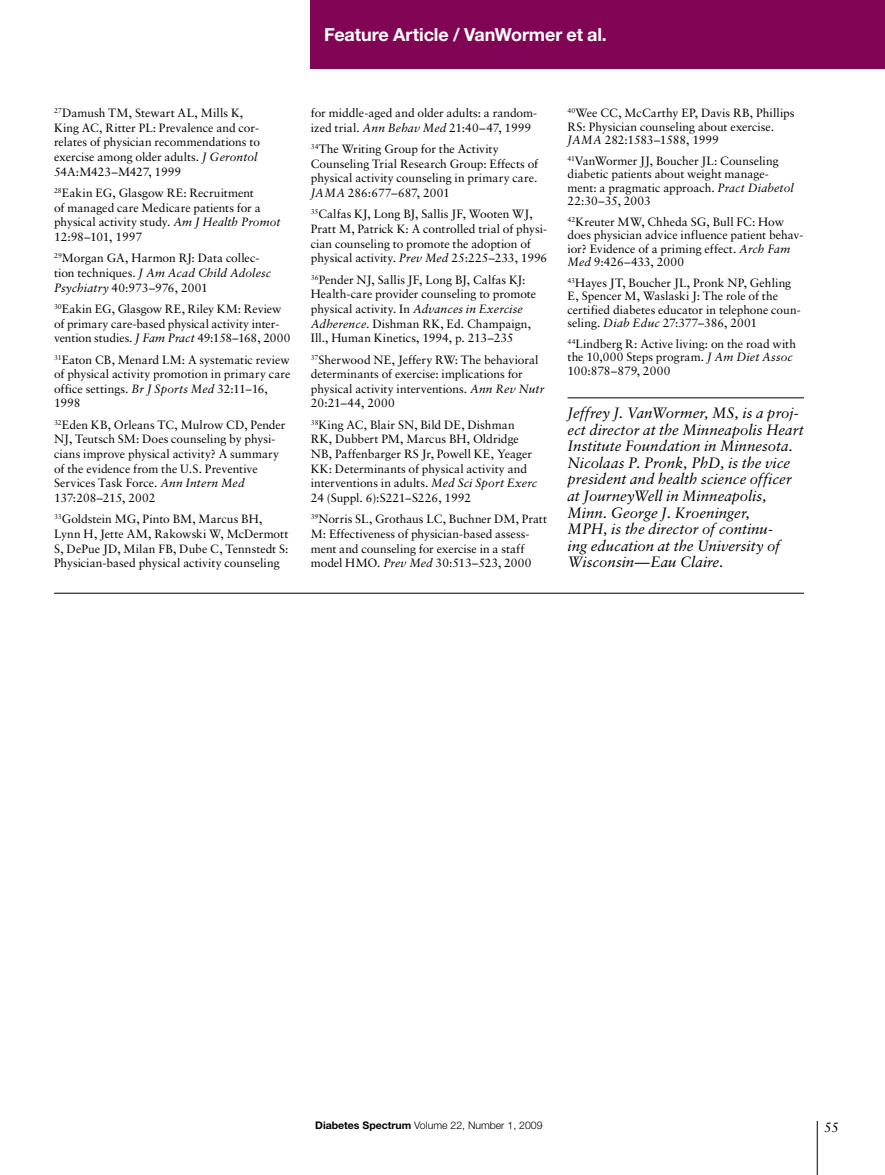
<style>
.page{position:relative;width:885px;height:1175px;background:#fff}
.page>*{position:absolute;margin:0;border:0;box-sizing:border-box;transform-origin:0 0}
.t1{font:700 18px "Helvetica Neue LT Std";letter-spacing:-.005em;color:#fff}
.t2{font:italic 15px/16.5px "Sabon LT Std";color:#000}
.t3{font:13.5px "Sabon LT Std";color:#000}
.t4{font:12px/14.5px "Sabon LT Std";color:#000}
.t5{font:300 10.5px "Helvetica Neue LT Std";color:#000}
.s1{font-style:italic}
.s2{font-weight:700}
</style>
<div class="page">
<hr style="left:816px;top:1120px;width:1px;height:54px;background:#000">
<div style="left:310px;top:0;width:574px;height:68px;background:#810554"></div>
<hr style="left:567px;top:397px;width:236px;height:1px;background:#000">
<hr style="left:54px;top:593px;width:749px;height:1px;background:#000">
<h1 class="t1" style="left:324px;top:23px;width:284px">Feature Article / VanWormer et al.</h1>
<p class="t4" style="left:54px;top:106px;width:207px"><sup>27</sup>Damush TM, Stewart AL, Mills K, King AC, Ritter PL: Prevalence and cor&shy;relates of physician recommendations to exercise among older adults. <span class="s1">J Gerontol </span>54A:M423–M427, 1999</p>
<p class="t4" style="left:54px;top:185px;width:228px"><sup>28</sup>Eakin EG, Glasgow RE: Recruitment<br>of managed care Medicare patients for a physical activity study. <span class="s1">Am J Health Promot </span>12:98–101, 1997</p>
<p class="t4" style="left:54px;top:251px;width:218px"><sup>29</sup>Morgan GA, Harmon RJ: Data collec&shy;tion techniques. <span class="s1">J Am Acad Child Adolesc<br>Psychiatry</span> 40:973–976, 2001</p>
<p class="t4" style="left:54px;top:301px;width:238px"><sup>30</sup>Eakin EG, Glasgow RE, Riley KM: Review of primary care-based physical activity inter&shy;vention studies. <span class="s1">J Fam Pract</span> 49:158–168, 2000</p>
<p class="t4" style="left:54px;top:352px;width:238px"><sup>31</sup>Eaton CB, Menard LM: A systematic review of physical activity promotion in primary care office settings. <span class="s1">Br J Sports Med</span> 32:11–16, 1998</p>
<p class="t4" style="left:54px;top:417px;width:233px"><sup>32</sup>Eden KB, Orleans TC, Mulrow CD, Pender NJ, Teutsch SM: Does counseling by physi&shy;cians improve physical activity? A summary of the evidence from the U.S. Preventive Services Task Force. <span class="s1">Ann Intern Med </span>137:208–215, 2002</p>
<p class="t4" style="left:54px;top:512px;width:236px"><sup>33</sup>Goldstein MG, Pinto BM, Marcus BH, Lynn H, Jette AM, Rakowski W, McDermott S, DePue JD, Milan FB, Dube C, Tennstedt S:<br>Physician-based physical activity counseling</p>
<p class="t4" style="left:311px;top:106px;width:228px">for middle-aged and older adults: a random&shy;ized trial. <span class="s1">Ann Behav Med</span> 21:40–47, 1999</p>
<p class="t4" style="left:311px;top:142px;width:229px"><sup>34</sup>The Writing Group for the Activity Counseling Trial Research Group: Effects of physical activity counseling in primary care.<br><span class="s1">JAMA</span> 286:677–687, 2001</p>
<p class="t4" style="left:311px;top:207px;width:238px"><sup>35</sup>Calfas KJ, Long BJ, Sallis JF, Wooten WJ, Pratt M, Patrick K: A controlled trial of physi&shy;cian counseling to promote the adoption of physical activity. <span class="s1">Prev Med</span> 25:225–233, 1996</p>
<p class="t4" style="left:311px;top:272px;width:227px"><sup>36</sup>Pender NJ, Sallis JF, Long BJ, Calfas KJ:<br>Health-care provider counseling to promote physical activity. In <span class="s1">Advances in Exercise Adherence</span>. Dishman RK, Ed. Champaign, Ill., Human Kinetics, 1994, p. 213–235</p>
<p class="t4" style="left:311px;top:352px;width:235px"><sup>37</sup>Sherwood NE, Jeffery RW: The behavioral determinants of exercise: implications for physical activity interventions. <span class="s1">Ann Rev Nutr </span>20:21–44, 2000</p>
<p class="t4" style="left:311px;top:417px;width:228px"><sup>38</sup>King AC, Blair SN, Bild DE, Dishman RK, Dubbert PM, Marcus BH, Oldridge NB, Paffenbarger RS Jr, Powell KE, Yeager KK: Determinants of physical activity and interventions in adults. <span class="s1">Med Sci Sport Exerc </span>24 (Suppl. 6):S221–S226, 1992</p>
<p class="t4" style="left:311px;top:512px;width:238px"><sup>39</sup>Norris SL, Grothaus LC, Buchner DM, Pratt M: Effectiveness of physician-based assess&shy;ment and counseling for exercise in a staff model HMO. <span class="s1">Prev Med</span> 30:513–523, 2000</p>
<p class="t4" style="left:567px;top:106px;width:228px;line-height:13.5px"><sup>40</sup>Wee CC, McCarthy EP, Davis RB, Phillips<br>RS: Physician counseling about exercise.<br><span class="s1">JAMA</span> 282:1583–1588, 1999</p>
<p class="t4" style="left:567px;top:154px;width:227px;line-height:13.5px"><sup>41</sup>VanWormer JJ, Boucher JL: Counseling diabetic patients about weight manage&shy;ment: a pragmatic approach. <span class="s1">Pract Diabetol </span>22:30–35, 2003</p>
<p class="t4" style="left:567px;top:214px;width:237px;line-height:13.5px"><sup>42</sup>Kreuter MW, Chheda SG, Bull FC: How does physician advice influence patient behav&shy;ior? Evidence of a priming effect. <span class="s1">Arch Fam Med</span> 9:426–433, 2000</p>
<p class="t4" style="left:567px;top:275px;width:234px;line-height:13.5px"><sup>43</sup>Hayes JT, Boucher JL, Pronk NP, Gehling E, Spencer M, Waslaski J: The role of the certified diabetes educator in telephone coun&shy;seling. <span class="s1">Diab Educ</span> 27:377–386, 2001</p>
<p class="t4" style="left:567px;top:336px;width:230px;line-height:13.5px"><sup>44</sup>Lindberg R: Active living: on the road with the 10,000 Steps program. <span class="s1">J Am Diet Assoc<br></span>100:878–879, 2000</p>
<p class="t2" style="left:567px;top:405px;width:238px">Jeffrey J. VanWormer, MS, is a proj&shy;ect director at the Minneapolis Heart Institute Foundation in Minnesota.<br>Nicolaas P. Pronk, PhD, is the vice president and health science officer at JourneyWell in Minneapolis, Minn. George J. Kroeninger,<br>MPH, is the director of continu-<br>ing education at the University of Wisconsin—Eau Claire.</p>
<p class="t5" style="left:315px;top:1119px;width:229px"><span class="s2">Diabetes Spectrum</span> Volume 22, Number 1, 2009</p>
<p class="t3" style="left:823px;top:1119px;width:17px">55</p>
</div>
